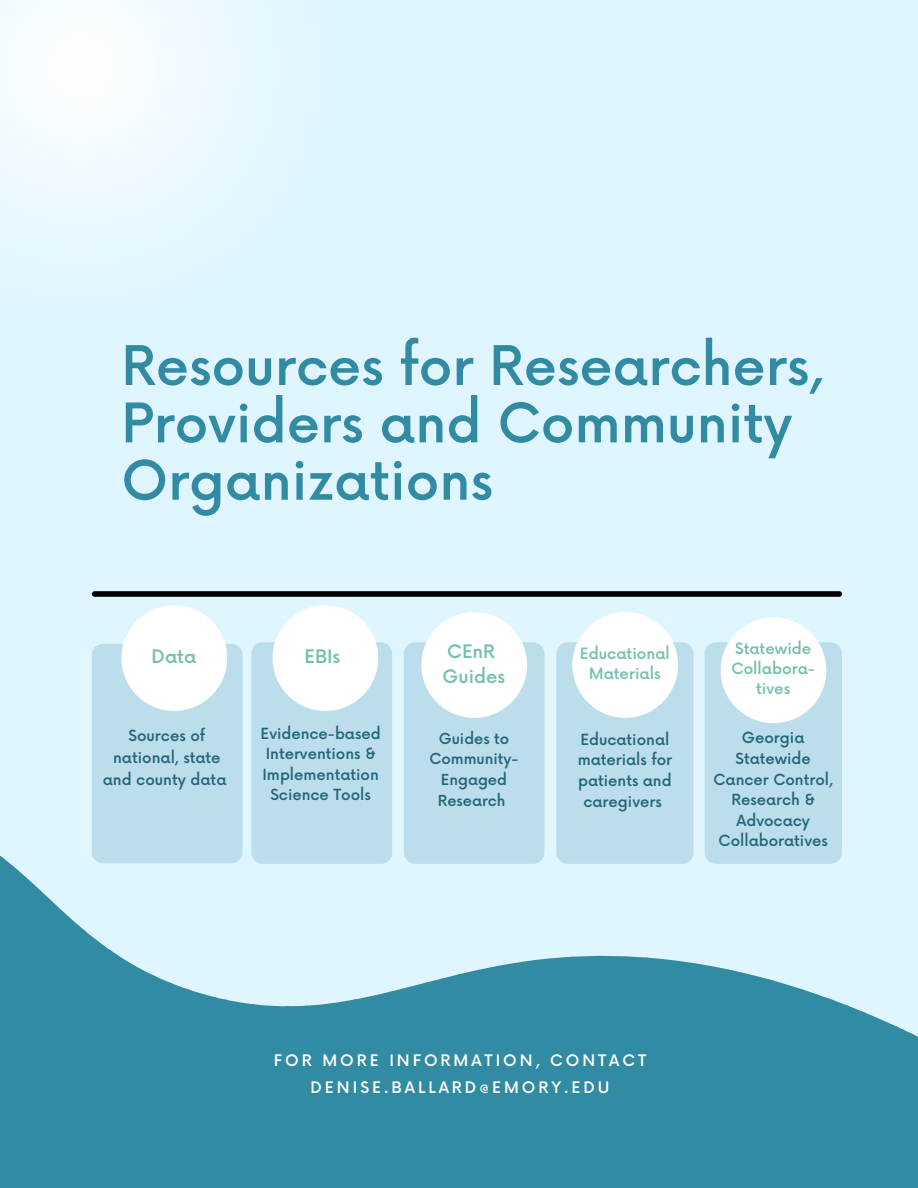
<style>
.page{position:relative;width:918px;height:1188px;background:#dff5ff}
.page>*{position:absolute;margin:0;border:0;box-sizing:border-box;transform-origin:0 0}
.t1{font:500 53.1px/57.3px "Now";color:#318ba2}
.t2{font:500 18.15px/24.8px "Now";color:#74bfaf}
.t3{font:500 15.6px/26.1px "Now";letter-spacing:.19em;color:#fff;text-align:center}
.t4{font:500 15.15px/20.2px "Now";color:#74bfaf;text-align:center}
.t5{font:500 15px/20.7px "Now";color:#236779;text-align:center}
.t6{font:500 14.85px/20.7px "Now";color:#236779;text-align:center}
</style>
<div class="page">
<svg style="left:0;top:0;width:240px;height:226px;fill:#f1faff"></svg>
<div style="left:92px;top:644px;width:151px;height:219px;background:#bcddec;border-radius:11px"></div>
<div style="left:251px;top:642px;width:141px;height:222px;background:#bcddec;border-radius:11px"></div>
<div style="left:404px;top:642px;width:140px;height:222px;background:#bcddec;border-radius:12px"></div>
<div style="left:273px;top:605px;width:105px;height:106px;background:#fff;border-radius:50%"></div>
<div style="left:421px;top:612px;width:106px;height:106px;background:#fff;border-radius:50%"></div>
<svg style="left:0;top:785px;width:918px;height:403px;fill:#318ba2"></svg>
<div style="left:121px;top:605px;width:106px;height:106px;background:#fff;border-radius:50%"></div>
<div style="left:95px;top:591px;width:744px;height:6px;background:#000"></div>
<div style="left:556px;top:642px;width:138px;height:222px;background:#bcddec;border-radius:12px"></div>
<div style="left:572px;top:612px;width:106px;height:106px;background:#fff;border-radius:50%"></div>
<div style="left:705px;top:642px;width:137px;height:222px;background:#bcddec;border-radius:12px"></div>
<div style="left:721px;top:617px;width:105px;height:106px;background:#fff;border-radius:50%"></div>
<h1 class="t1" style="left:121px;top:340px;width:703px">Resources for Researchers,<br>Providers and Community<br>Organizations</h1>
<p class="t2" style="left:152px;top:646px;width:46px">Data</p>
<p class="t2" style="left:304px;top:646px;width:37px">EBIs</p>
<p class="t2" style="left:443px;top:640px;width:64px">CEnR<br>Guides</p>
<p class="t5" style="left:103px;top:726px;width:125px;line-height:21.9px">Sources of national, state and county data</p>
<p class="t5" style="left:261px;top:724px;width:122px">Evidence-based<br>Interventions &amp;<br>Implementation<br>Science Tools</p>
<p class="t6" style="left:429px;top:729px;width:91px">Guides to<br>Community-<br>Engaged<br>Research</p>
<p class="t4" style="left:580px;top:644px;width:91px">Educational<br>Materials</p>
<p class="t4" style="left:731px;top:639px;width:85px">Statewide<br>Collabora&shy;tives</p>
<p class="t5" style="left:713px;top:728px;width:121px">Georgia<br>Statewide<br>Cancer Control,<br>Research &amp;<br>Advocacy<br>Collaboratives</p>
<p class="t5" style="left:578px;top:730px;width:96px">Educational materials for patients and caregivers</p>
<p class="t3" style="left:274px;top:1049px;width:374px">FOR MORE INFORMATION, CONTACT<br>DENISE.BALLARD@EMORY.EDU</p>
</div>
